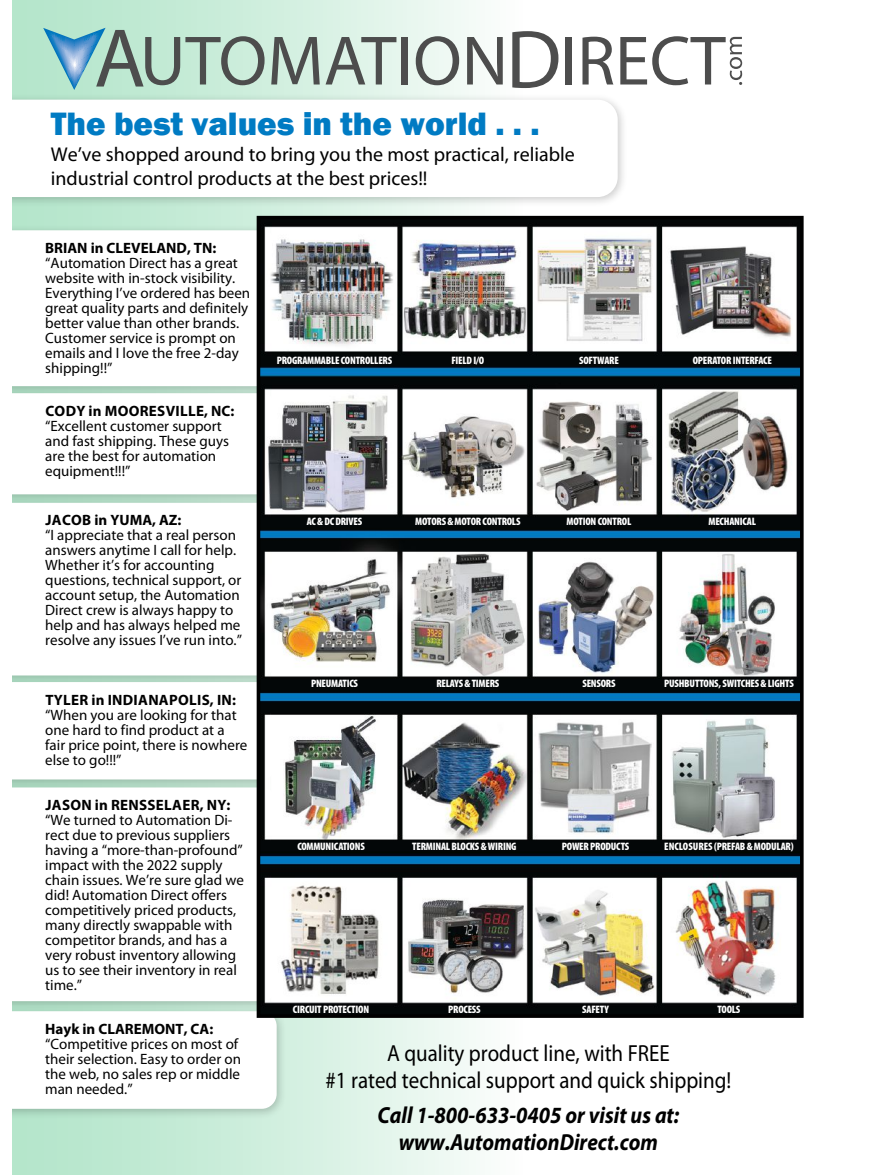
<style>
.page{position:relative;width:878px;height:1175px;background:#fff}
.page>*{position:absolute;margin:0;border:0;box-sizing:border-box;transform-origin:0 0}
.t1{font:800 33.3px "Franklin Gothic";color:#007bc3}
.t2{font:23.25px/26.7px "Myriad Pro";color:#000;text-align:center;scale:.9 1}
.t3{font:italic 700 23.25px/26.7px "Myriad Pro";color:#000;text-align:center;scale:.9 1}
.t4{font:19.95px/23.2px "Myriad Pro";color:#000}
.t5{font:15px/15px "Myriad Pro";color:#000}
.t6{font:700 15px "Myriad Pro";letter-spacing:.02em;color:#000}
.t7{font:700 15px "Myriad Pro";color:#000}
.t8{font:900 condensed 10.8px "Myriad Pro";letter-spacing:-.02em;color:#fff}
</style>
<div class="page">
<div style="left:13px;top:0;width:746px;height:1174px;background:linear-gradient(to right,#b3e5ca,#fff)"></div>
<div style="left:13px;top:93px;width:615px;height:114px;background:#000;opacity:.2"></div>
<svg style="left:13px;top:100px;width:604px;height:97px"></svg>
<div style="left:13px;top:1005px;width:274px;height:114px;background:#000;opacity:.2"></div>
<svg style="left:13px;top:1011px;width:264px;height:97px"></svg>
<div style="left:13px;top:224px;width:274px;height:173px;background:#000;opacity:.2"></div>
<svg style="left:13px;top:230px;width:242px;height:156px"></svg>
<svg style="left:13px;top:505px;width:242px;height:170px"></svg>
<div style="left:13px;top:676px;width:274px;height:113px;background:#000;opacity:.2"></div>
<svg style="left:13px;top:682px;width:242px;height:97px"></svg>
<div style="left:13px;top:781px;width:274px;height:230px;background:#000;opacity:.2"></div>
<svg style="left:13px;top:787px;width:242px;height:214px"></svg>
<div style="left:13px;top:387px;width:274px;height:118px;background:#000;opacity:.2"></div>
<svg style="left:13px;top:393px;width:242px;height:101px"></svg>
<img style="left:255px;top:214px;width:549px;height:805px">
<svg style="left:512px;top:31px;width:46px;height:57px"></svg>
<svg style="left:271px;top:37px;width:125px;height:47px;background:#a8b7af"></svg>
<div style="left:401px;top:37px;width:7px;height:47px;background:#4d4d4d"></div>
<svg style="left:416px;top:36px;width:43px;height:49px"></svg>
<svg style="left:467px;top:37px;width:35px;height:47px"></svg>
<div style="left:565px;top:37px;width:6px;height:47px;background:#4d4d4d"></div>
<svg style="left:582px;top:37px;width:31px;height:47px"></svg>
<svg style="left:620px;top:36px;width:122px;height:49px"></svg>
<svg style="left:43px;top:28px;width:221px;height:62px;background:#9dc0b8"></svg>
<h1 class="t1" style="left:51px;top:103px;width:490px">The best values in the world . . .</h1>
<h3 class="t4" style="left:51px;top:143px;width:525px">We’ve shopped around to bring you the most practical, reliable industrial control products at the best prices!!</h3>
<p class="t7" style="left:45px;top:238px;width:173px">BRIAN in CLEVELAND, TN:</p>
<p class="t5" style="left:45px;top:255px;width:206px">“Automation Direct has a great website with in-stock visibility.<br>Everything I’ve ordered has been great quality parts and definitely better value than other brands.<br>Customer service is prompt on emails and I love the free 2-day shipping!!”</p>
<p class="t8" style="left:277px;top:353px;width:117px">PROGRAMMABLE CONTROLLERS</p>
<p class="t8" style="left:451px;top:353px;width:34px">FIELD I/O</p>
<p class="t8" style="left:579px;top:353px;width:41px">SOFTWARE</p>
<p class="t8" style="left:692px;top:353px;width:81px">OPERATOR INTERFACE</p>
<p class="t6" style="left:45px;top:401px;width:190px">CODY in MOORESVILLE, NC:</p>
<p class="t5" style="left:45px;top:418px;width:185px">“Excellent customer support and fast shipping. These guys are the best for automation equipment!!!”</p>
<p class="t7" style="left:45px;top:510px;width:138px">JACOB in YUMA, AZ:</p>
<p class="t5" style="left:45px;top:527px;width:198px">“I appreciate that a real person answers anytime I call for help.<br>Whether it’s for accounting questions, technical support, or account setup, the Automation<br>Direct crew is always happy to help and has always helped me resolve any issues I’ve run into.”</p>
<p class="t8" style="left:307px;top:514px;width:57px">AC &amp; DC DRIVES</p>
<p class="t8" style="left:415px;top:514px;width:107px">MOTORS &amp; MOTOR CONTROLS</p>
<p class="t8" style="left:566px;top:514px;width:66px">MOTION CONTROL</p>
<p class="t8" style="left:708px;top:514px;width:49px">MECHANICAL</p>
<p class="t8" style="left:311px;top:676px;width:48px">PNEUMATICS</p>
<p class="t8" style="left:436px;top:676px;width:64px">RELAYS &amp; TIMERS</p>
<p class="t8" style="left:582px;top:676px;width:35px">SENSORS</p>
<p class="t8" style="left:664px;top:676px;width:131px">PUSHBUTTONS, SWITCHES &amp; LIGHTS</p>
<p class="t6" style="left:45px;top:690px;width:192px">TYLER in INDIANAPOLIS, IN:</p>
<p class="t5" style="left:45px;top:707px;width:204px">“When you are looking for that one hard to find product at a fair price point, there is nowhere else to go!!!”</p>
<p class="t6" style="left:45px;top:795px;width:187px">JASON in RENSSELAER, NY:</p>
<p class="t5" style="left:45px;top:812px;width:200px">“We turned to Automation Di&shy;rect due to previous suppliers having a “more-than-profound” impact with the 2022 supply chain issues. We’re sure glad we did! Automation Direct offers competitively priced products, many directly swappable with competitor brands, and has a very robust inventory allowing us to see their inventory in real time.”</p>
<p class="t8" style="left:297px;top:839px;width:69px">COMMUNICATIONS</p>
<p class="t8" style="left:412px;top:839px;width:106px">TERMINAL BLOCKS &amp; WIRING</p>
<p class="t8" style="left:561px;top:839px;width:69px">POWER PRODUCTS</p>
<p class="t8" style="left:664px;top:839px;width:131px">ENCLOSURES (PREFAB &amp; MODULAR)</p>
<p class="t7" style="left:45px;top:1019px;width:169px">Hayk in CLAREMONT, CA:</p>
<p class="t5" style="left:45px;top:1036px;width:197px">“Competitive prices on most of their selection. Easy to order on the web, no sales rep or middle man needed.”</p>
<p class="t8" style="left:293px;top:1002px;width:78px">CIRCUIT PROTECTION</p>
<p class="t8" style="left:717px;top:1002px;width:24px">TOOLS</p>
<h2 class="t2" style="left:325px;top:1039px;width:452px">A quality product line, with FREE<br>#1 rated technical support and quick shipping!</h2>
<h2 class="t3" style="left:377px;top:1101px;width:337px">Call 1-800-633-0405 or visit us at: www.AutomationDirect.com</h2>
<p class="t8" style="left:448px;top:1002px;width:34px">PROCESS</p>
<p class="t8" style="left:582px;top:1002px;width:28px">SAFETY</p>
</div>
